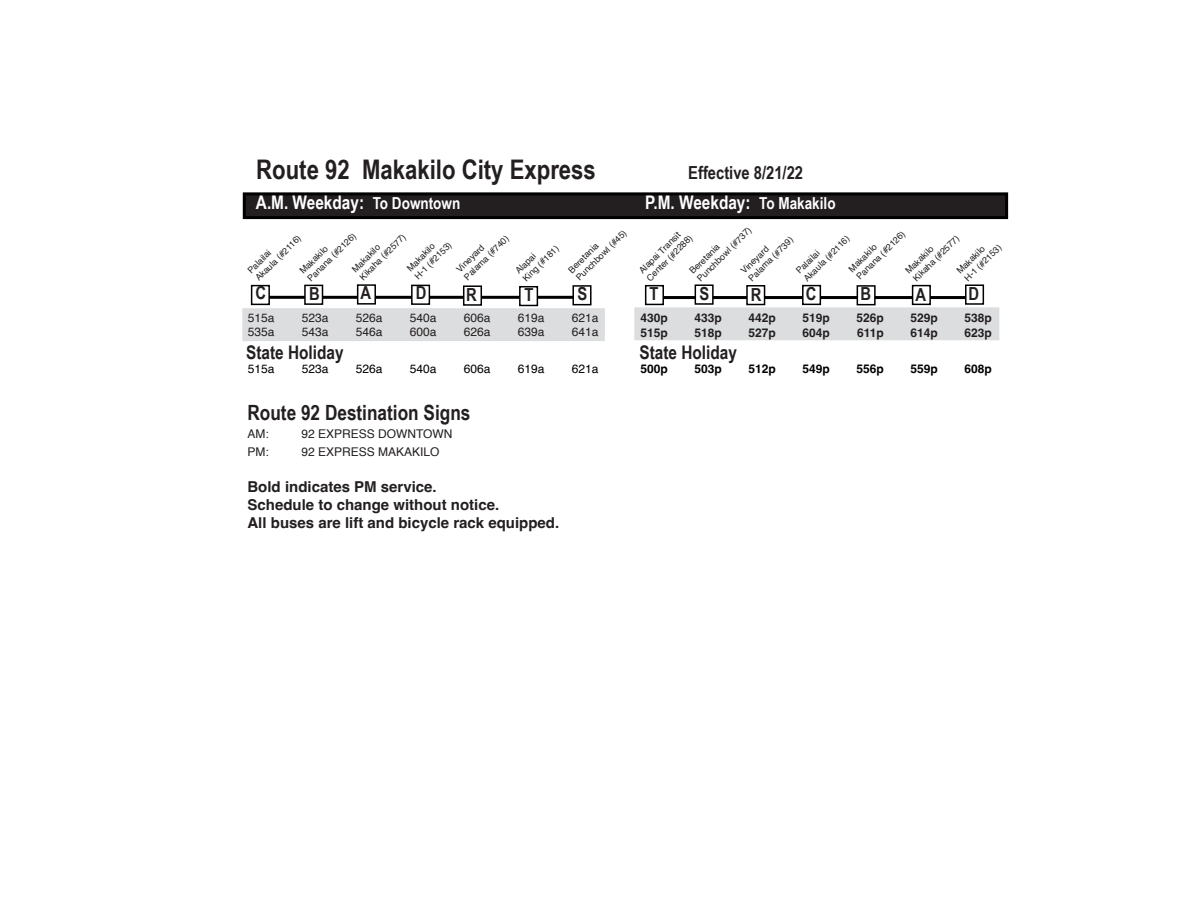
<style>
.page{position:relative;width:1188px;height:918px;background:#fff}
.page>*{position:absolute;margin:0;border:0;box-sizing:border-box;transform-origin:0 0}
.t1{font:700 27px "Arial Narrow";color:#231f20}
.t2{font:700 21px "Arial Narrow";color:#231f20}
.t3{font:700 18.75px "Arial Narrow";color:#fff}
.t4{font:700 18.75px "Arial Narrow";color:#231f20}
.t5{font:700 18px "Arial Narrow";color:#231f20}
.t6{font:700 15px/18px "Helvetica";color:#231f20}
.t7{font:12px "Helvetica";color:#231f20}
.t8{font:700 12px "Helvetica";color:#231f20}
.t9{font:700 12px "Helvetica";color:#000}
.t10{font:12px "Helvetica";color:#000}
.t11{font:9px/10.8px "Helvetica";color:#231f20}
.s1{font-size:16.5px}
</style>
<div class="page">
<div style="left:634px;top:307px;width:365px;height:33px;background:#dcdddf;border:3px solid #dcdddf"></div>
<div style="left:242px;top:308px;width:363px;height:33px;background:#dcdddf"></div>
<hr style="left:650px;top:296px;width:320px;height:3px;background:#000">
<hr style="left:259px;top:296px;width:321px;height:3px;background:#000">
<div style="left:251px;top:285px;width:19px;height:20px;background:#fff;border:2px solid #000"></div>
<div style="left:411px;top:285px;width:19px;height:20px;background:#fff;border:2px solid #000"></div>
<div style="left:463px;top:285px;width:19px;height:21px;background:#fff;border:2px solid #000"></div>
<div style="left:572px;top:285px;width:20px;height:20px;background:#fff;border:2px solid #000"></div>
<div style="left:746px;top:285px;width:19px;height:20px;background:#fff;border:2px solid #000"></div>
<div style="left:802px;top:285px;width:19px;height:20px;background:#fff;border:2px solid #000"></div>
<div style="left:857px;top:285px;width:19px;height:20px;background:#fff;border:2px solid #000"></div>
<div style="left:912px;top:285px;width:19px;height:20px;background:#fff;border:2px solid #000"></div>
<div style="left:965px;top:284px;width:19px;height:21px;background:#fff;border:2px solid #000"></div>
<div style="left:304px;top:285px;width:19px;height:20px;background:#fff;border:2px solid #000"></div>
<div style="left:357px;top:284px;width:19px;height:21px;background:#fff;border:2px solid #000"></div>
<div style="left:244px;top:194px;width:763px;height:24px;background:#231f20"></div>
<div style="left:243px;top:192px;width:765px;height:27px;border:3px solid #000"></div>
<div style="left:519px;top:286px;width:19px;height:20px;background:#fff;border:2px solid #000"></div>
<div style="left:695px;top:284px;width:19px;height:21px;background:#fff;border:2px solid #000"></div>
<div style="left:645px;top:285px;width:19px;height:20px;background:#fff;border:2px solid #000"></div>
<h1 class="t1" style="left:256px;top:149px;width:341px">Route 92 Makakilo City Express</h1>
<h3 class="t5" style="left:688px;top:159px;width:116px">Effective 8/21/22</h3>
<h3 class="t3" style="left:256px;top:188px;width:206px">A.M. Weekday: <span class="s1">To Downtown</span></h3>
<h3 class="t3" style="left:645px;top:188px;width:192px">P.M. Weekday: <span class="s1">To Makakilo</span></h3>
<p class="t11" style="left:687px;top:269px;width:74px;rotate:-45deg">Beretania<br>Punchbowl (#737)</p>
<p class="t11" style="left:246px;top:268px;width:62px;rotate:-45deg">Palailai<br>Akaula (#2116)</p>
<p class="t11" style="left:405px;top:266px;width:50px;rotate:-45deg">Makakilo<br>H-1 (#2153)</p>
<p class="t11" style="left:454px;top:267px;width:61px;rotate:-45deg">Vineyard<br>Palama (#740)</p>
<p class="t11" style="left:566px;top:268px;width:69px;rotate:-45deg">Beretania<br>Punchbowl (#45)</p>
<p class="t11" style="left:739px;top:269px;width:61px;rotate:-45deg">Vineyard<br>Palama (#739)</p>
<p class="t11" style="left:794px;top:268px;width:62px;rotate:-45deg">Palailai<br>Akaula (#2116)</p>
<p class="t11" style="left:847px;top:267px;width:66px;rotate:-45deg">Makakilo<br>Panana (#2126)</p>
<p class="t11" style="left:903px;top:269px;width:63px;rotate:-45deg">Makakilo<br>Kikaha (#2577)</p>
<p class="t11" style="left:637px;top:268px;width:62px;rotate:-45deg">Alapai Transit<br>Center (#2288)</p>
<p class="t11" style="left:298px;top:269px;width:66px;rotate:-45deg">Makakilo<br>Panana (#2126)</p>
<p class="t11" style="left:350px;top:267px;width:63px;rotate:-45deg">Makakilo<br>Kikaha (#2577)</p>
<p class="t11" style="left:513px;top:269px;width:48px;rotate:-45deg">Alapai<br>King (#181)</p>
<p class="t11" style="left:955px;top:269px;width:50px;rotate:-45deg">Makakilo<br>H-1 (#2153)</p>
<h3 class="t5" style="left:256px;top:279px;width:12px">C</h3>
<h3 class="t5" style="left:309px;top:280px;width:12px">B</h3>
<h3 class="t5" style="left:360px;top:279px;width:12px">A</h3>
<h3 class="t5" style="left:416px;top:279px;width:12px">D</h3>
<h3 class="t5" style="left:466px;top:281px;width:12px">R</h3>
<h3 class="t5" style="left:578px;top:280px;width:11px">S</h3>
<h3 class="t5" style="left:751px;top:281px;width:12px">R</h3>
<h3 class="t5" style="left:806px;top:280px;width:12px">C</h3>
<h3 class="t5" style="left:860px;top:280px;width:12px">B</h3>
<h3 class="t5" style="left:916px;top:281px;width:12px">A</h3>
<h3 class="t5" style="left:969px;top:280px;width:12px">D</h3>
<h3 class="t5" style="left:525px;top:281px;width:11px">T</h3>
<h3 class="t5" style="left:650px;top:280px;width:11px">T</h3>
<h3 class="t5" style="left:700px;top:280px;width:11px">S</h3>
<h3 class="t7" style="left:248px;top:309px;width:28px">515a</h3>
<h3 class="t7" style="left:302px;top:309px;width:28px">523a</h3>
<h3 class="t7" style="left:356px;top:309px;width:28px">526a</h3>
<h3 class="t7" style="left:410px;top:309px;width:28px">540a</h3>
<h3 class="t7" style="left:464px;top:309px;width:28px">606a</h3>
<h3 class="t7" style="left:518px;top:309px;width:28px">619a</h3>
<h3 class="t7" style="left:572px;top:309px;width:28px">621a</h3>
<h3 class="t7" style="left:248px;top:323px;width:28px">535a</h3>
<h3 class="t7" style="left:302px;top:323px;width:28px">543a</h3>
<h3 class="t7" style="left:356px;top:323px;width:28px">546a</h3>
<h3 class="t7" style="left:410px;top:323px;width:28px">600a</h3>
<h3 class="t7" style="left:464px;top:323px;width:28px">626a</h3>
<h3 class="t7" style="left:518px;top:323px;width:28px">639a</h3>
<h3 class="t7" style="left:572px;top:323px;width:28px">641a</h3>
<h3 class="t4" style="left:246px;top:338px;width:99px">State Holiday</h3>
<h3 class="t10" style="left:248px;top:360px;width:28px">515a</h3>
<h3 class="t10" style="left:302px;top:360px;width:28px">523a</h3>
<h3 class="t10" style="left:356px;top:360px;width:28px">526a</h3>
<h3 class="t10" style="left:410px;top:360px;width:28px">540a</h3>
<h3 class="t10" style="left:464px;top:360px;width:28px">606a</h3>
<h3 class="t10" style="left:518px;top:360px;width:28px">619a</h3>
<h3 class="t10" style="left:572px;top:360px;width:28px">621a</h3>
<h2 class="t2" style="left:248px;top:396px;width:224px">Route 92 Destination Signs</h2>
<h3 class="t7" style="left:248px;top:424px;width:23px">AM:</h3>
<h3 class="t7" style="left:302px;top:424px;width:153px">92 EXPRESS DOWNTOWN</h3>
<h3 class="t7" style="left:248px;top:442px;width:23px">PM:</h3>
<h3 class="t7" style="left:302px;top:442px;width:140px">92 EXPRESS MAKAKILO</h3>
<h3 class="t6" style="left:248px;top:479px;width:313px">Bold indicates PM service.<br>Schedule to change without notice.<br>All buses are lift and bicycle rack equipped.</h3>
<h3 class="t8" style="left:641px;top:311px;width:29px">430p</h3>
<h3 class="t8" style="left:695px;top:311px;width:29px">433p</h3>
<h3 class="t8" style="left:749px;top:311px;width:29px">442p</h3>
<h3 class="t8" style="left:803px;top:311px;width:29px">519p</h3>
<h3 class="t8" style="left:857px;top:311px;width:29px">526p</h3>
<h3 class="t8" style="left:911px;top:311px;width:29px">529p</h3>
<h3 class="t8" style="left:965px;top:311px;width:29px">538p</h3>
<h3 class="t8" style="left:641px;top:325px;width:29px">515p</h3>
<h3 class="t8" style="left:695px;top:325px;width:29px">518p</h3>
<h3 class="t8" style="left:749px;top:325px;width:29px">527p</h3>
<h3 class="t8" style="left:803px;top:325px;width:29px">604p</h3>
<h3 class="t8" style="left:857px;top:325px;width:28px">611p</h3>
<h3 class="t8" style="left:911px;top:325px;width:29px">614p</h3>
<h3 class="t8" style="left:965px;top:325px;width:29px">623p</h3>
<h3 class="t4" style="left:640px;top:338px;width:99px">State Holiday</h3>
<h3 class="t9" style="left:641px;top:362px;width:29px">500p</h3>
<h3 class="t9" style="left:695px;top:362px;width:29px">503p</h3>
<h3 class="t9" style="left:749px;top:362px;width:29px">512p</h3>
<h3 class="t9" style="left:803px;top:362px;width:29px">549p</h3>
<h3 class="t9" style="left:857px;top:362px;width:29px">556p</h3>
<h3 class="t9" style="left:911px;top:362px;width:29px">559p</h3>
<h3 class="t9" style="left:965px;top:362px;width:29px">608p</h3>
</div>
